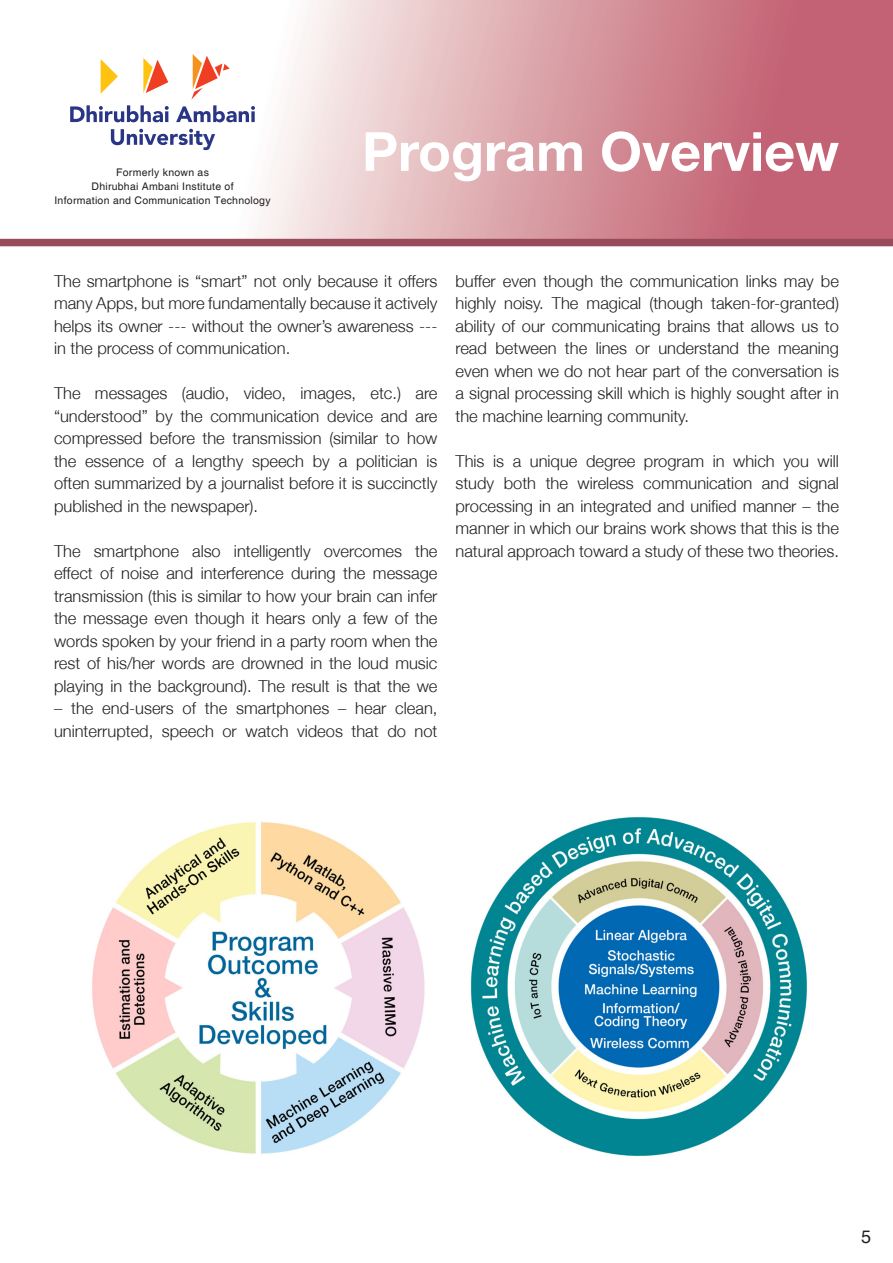
<style>
.page{position:relative;width:893px;height:1263px;background:#fff}
.page>*{position:absolute;margin:0;border:0;box-sizing:border-box;transform-origin:0 0}
.t1{font:700 54px "Helvetica Neue";color:#fff}
.t2{font:18px "Helvetica";color:#231f20}
.t3{font:300 16.5px/22.5px "Helvetica Neue";color:#231f20;text-align:justify}
.t4{font:10.5px/14px "Helvetica";letter-spacing:.025em;color:#231f20;text-align:center}
</style>
<div class="page">
<svg style="left:0;top:0;width:893px;height:239px"></svg>
<div style="left:0;top:239px;width:893px;height:7px;background:#9a4b5b"></div>
<svg style="left:143px;top:58px;width:25px;height:35px"></svg>
<svg style="left:101px;top:59px;width:17px;height:35px"></svg>
<svg style="left:70px;top:105px;width:99px;height:17px"></svg>
<svg style="left:111px;top:129px;width:104px;height:21px"></svg>
<svg style="left:176px;top:54px;width:79px;height:68px"></svg>
<img style="left:92px;top:822px;width:333px;height:332px">
<img style="left:470px;top:817px;width:337px;height:340px">
<p class="t4" style="left:54px;top:166px;width:218px">Formerly known as<br>Dhirubhai Ambani Institute of<br>Information and Communication Technology</p>
<p class="t1" style="left:362px;top:118px;width:479px">Program Overview</p>
<p class="t3" style="left:54px;top:269px;width:385px">The smartphone is “smart” not only because it offers many Apps, but more fundamentally because it actively helps its owner --- without the owner’s awareness --- in the process of communication.</p>
<p class="t3" style="left:54px;top:382px;width:385px">The messages (audio, video, images, etc.) are “understood” by the communication device and are compressed before the transmission (similar to how the essence of a lengthy speech by a politician is often summarized by a journalist before it is succinctly published in the newspaper).</p>
<p class="t3" style="left:54px;top:539px;width:385px">The smartphone also intelligently overcomes the effect of noise and interference during the message transmission (this is similar to how your brain can infer the message even though it hears only a few of the words spoken by your friend in a party room when the rest of his/her words are drowned in the loud music playing in the background). The result is that the we</p>
<p class="t3" style="left:54px;top:697px;width:385px">– the end-users of the smartphones – hear clean, uninterrupted, speech or watch videos that do not</p>
<p class="t3" style="left:455px;top:269px;width:385px">buffer even though the communication links may be highly noisy. The magical (though taken-for-granted) ability of our communicating brains that allows us to read between the lines or understand the meaning even when we do not hear part of the conversation is a signal processing skill which is highly sought after in the machine learning community.</p>
<p class="t3" style="left:455px;top:449px;width:385px">This is a unique degree program in which you will study both the wireless communication and signal processing in an integrated and unified manner – the manner in which our brains work shows that this is the natural approach toward a study of these two theories.</p>
<p class="t2" style="left:861px;top:1226px;width:12px">5</p>
</div>
